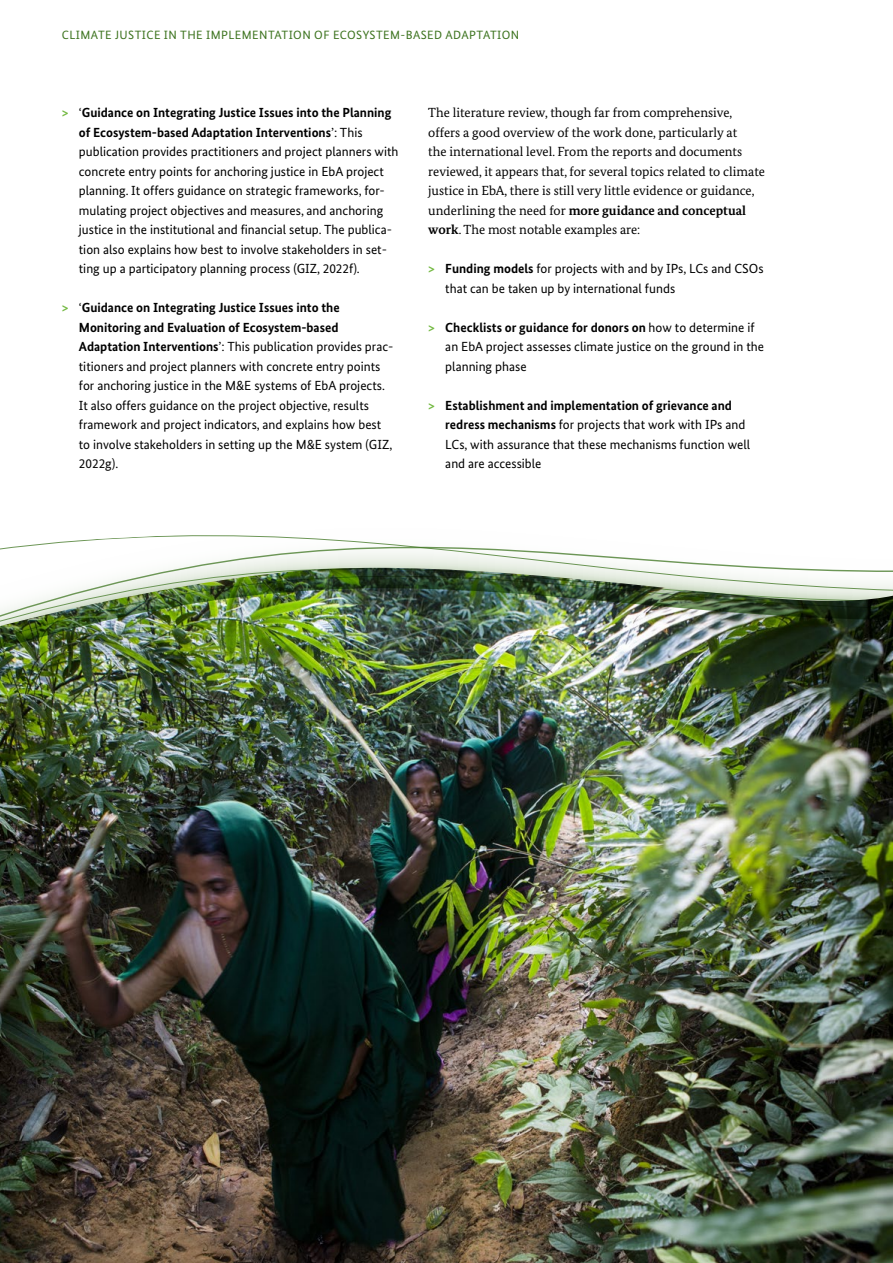
<style>
.page{position:relative;width:893px;height:1263px;background:#fff}
.page>*{position:absolute;margin:0;border:0;box-sizing:border-box;transform-origin:0 0}
.t1{font:13.2px/19.5px "Bundes Sans";color:#000}
.Paragraph{font:13.2px/19.5px "Bundes Serif";color:#000}
.t2{font:12px "Bundes Sans";letter-spacing:.035em;color:#3c731e}
.s1{font-weight:700;color:#73b941}
.s2{font-weight:700}
</style>
<div class="page">
<img style="left:0;top:701px;width:893px;height:562px">
<img style="left:0;top:535px;width:893px;height:166px">
<p class="t2" style="left:62px;top:28px;width:459px">CLIMATE JUSTICE IN THE IMPLEMENTATION OF ECOSYSTEM-BASED ADAPTATION</p>
<p class="t1" style="left:79px;top:103px;width:321px;text-indent:-17px"><span class="s1">&gt;</span> ‘<span class="s2">Guidance on Integrating Justice Issues into the Planning of Ecosystem-based Adaptation Interventions</span>’: This publication provides practitioners and project planners with concrete entry points for anchoring justice in EbA project planning. It offers guidance on strategic frameworks, for&shy;mulating project objectives and measures, and anchoring justice in the institutional and financial setup. The publica&shy;tion also explains how best to involve stakeholders in set&shy;ting up a participatory planning process (GIZ, 2022f).</p>
<p class="t1" style="left:79px;top:298px;width:316px;text-indent:-17px"><span class="s1">&gt;</span> ‘<span class="s2">Guidance on Integrating Justice Issues into the Monitoring and Evaluation of Ecosystem-based Adaptation Interventions</span>’: This publication provides prac&shy;titioners and project planners with concrete entry points for anchoring justice in the M&amp;E systems of EbA projects.<br>It also offers guidance on the project objective, results framework and project indicators, and explains how best to involve stakeholders in setting up the M&amp;E system (GIZ, 2022g).</p>
<p class="Paragraph" style="left:428px;top:103px;width:338px">The literature review, though far from comprehensive, offers a good overview of the work done, particularly at<br>the international level. From the reports and documents reviewed, it appears that, for several topics related to climate justice in EbA, there is still very little evidence or guidance, underlining the need for <span class="s2">more guidance and conceptual work</span>. The most notable examples are:</p>
<p class="t1" style="left:445px;top:259px;width:320px;text-indent:-17px"><span class="s1">&gt;</span> <span class="s2">Funding models</span> for projects with and by IPs, LCs and CSOs that can be taken up by international funds</p>
<p class="t1" style="left:445px;top:317px;width:320px;text-indent:-17px"><span class="s1">&gt;</span> <span class="s2">Checklists or guidance for donors on</span> how to determine if an EbA project assesses climate justice on the ground in the planning phase</p>
<p class="t1" style="left:445px;top:395px;width:306px;text-indent:-17px"><span class="s1">&gt;</span> <span class="s2">Establishment and implementation of grievance and redress mechanisms</span> for projects that work with IPs and LCs, with assurance that these mechanisms function well and are accessible</p>
</div>
